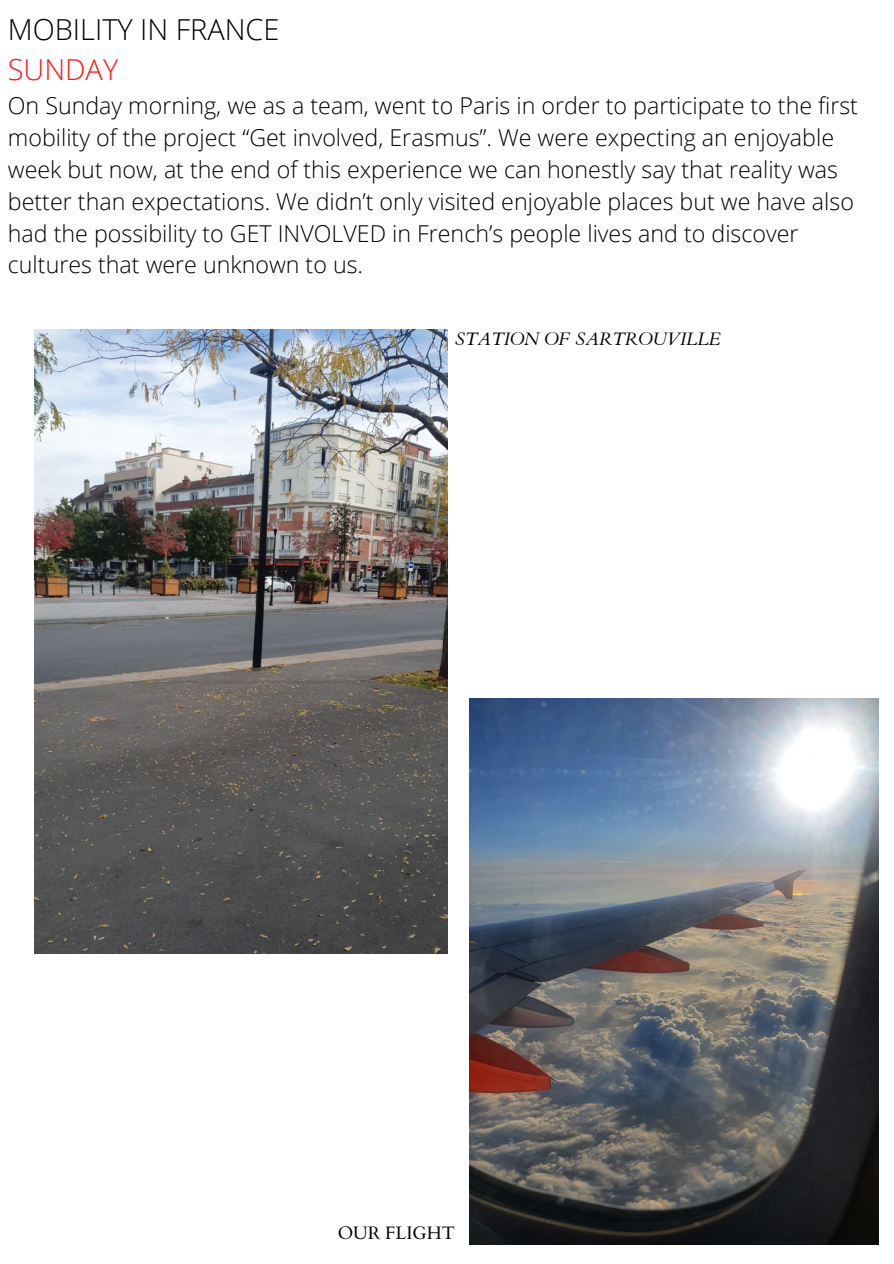
<style>
.page{position:relative;width:894px;height:1264px;background:#fff}
.page>*{position:absolute;margin:0;border:0;box-sizing:border-box;transform-origin:0 0}
.t1{font:300 28.95px "Open Sans";color:#000}
.t2{font:300 28.95px "Open Sans";color:#ff1616}
.t3{font:300 23.25px/31.8px "Open Sans";color:#000}
.t4{font:italic 18px "Cardo";color:#000}
.t5{font:18px "Cardo";color:#000}
</style>
<div class="page">
<img style="left:35px;top:329px;width:412px;height:624px">
<img style="left:469px;top:699px;width:409px;height:545px">
<p class="t1" style="left:8px;top:9px;width:273px">MOBILITY IN FRANCE</p>
<p class="t2" style="left:8px;top:49px;width:112px">SUNDAY</p>
<p class="t3" style="left:8px;top:89px;width:851px">On Sunday morning, we as a team, went to Paris in order to participate to the first mobility of the project “Get involved, Erasmus”. We were expecting an enjoyable week but now, at the end of this experience we can honestly say that reality was better than expectations. We didn’t only visited enjoyable places but we have also had the possibility to GET INVOLVED in French’s people lives and to discover cultures that were unknown to us.</p>
<p class="t4" style="left:455px;top:327px;width:267px">STATION OF SARTROUVILLE</p>
<p class="t5" style="left:337px;top:1221px;width:119px">OUR FLIGHT</p>
</div>
